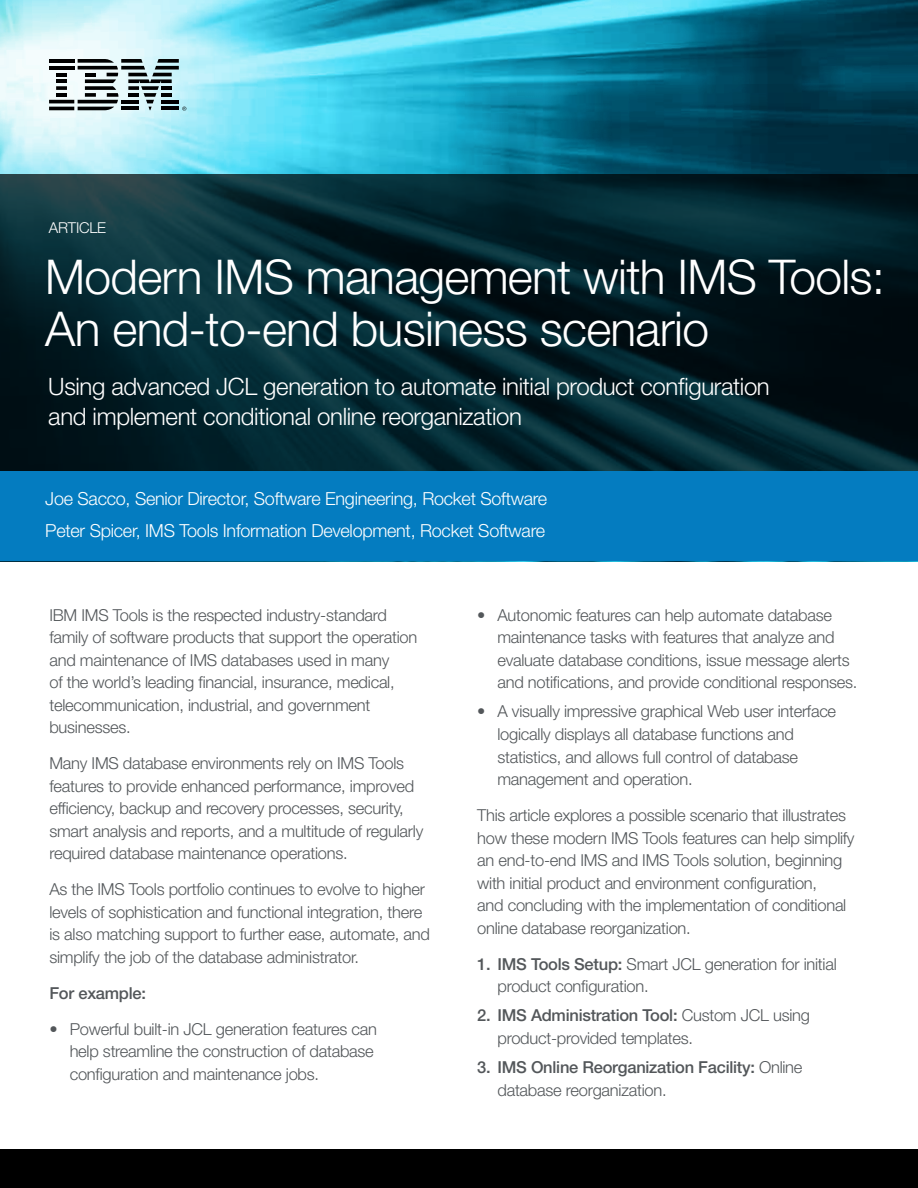
<style>
.page{position:relative;width:918px;height:1188px;background:#fff}
.page>*{position:absolute;margin:0;border:0;box-sizing:border-box;transform-origin:0 0}
.t1{font:300 48px/52.5px "Helvetica Neue LT Std";letter-spacing:-.015em;color:#fff}
.t2{font:300 24px/30px "Helvetica Neue LT Std";letter-spacing:-.015em;color:#fff}
.t3{font:300 18px/31.5px "Helvetica Neue LT Std";letter-spacing:-.015em;color:#fff}
.t4{font:300 16.5px/22.5px "Helvetica Neue LT Std";letter-spacing:-.015em;color:#53575a}
.t5{font:500 16.5px/22.5px "Helvetica Neue LT Std";letter-spacing:-.015em;color:#53575a}
.t6{font:300 15px "Helvetica Neue LT Std";letter-spacing:-.015em;color:#fff}
.s1{font-weight:500}
.s2{font-weight:300}
</style>
<div class="page">
<svg style="left:0;top:0;width:918px;height:175px;background:#409bb1"></svg>
<svg style="left:0;top:175px;width:918px;height:296px;background:#04232b"></svg>
<div style="left:0;top:471px;width:918px;height:90px;background:#047cc0"></div>
<div style="left:0;top:1149px;width:918px;height:39px;background:#000"></div>
<svg style="left:49px;top:59px;width:137px;height:52px"></svg>
<p class="t6" style="left:49px;top:218px;width:59px">ARTICLE</p>
<h1 class="t1" style="left:45px;top:250px;width:841px">Modern IMS management with IMS Tools:<br>An end-to-end business scenario</h1>
<h2 class="t2" style="left:48px;top:371px;width:723px">Using advanced JCL generation to automate initial product configuration and implement conditional online reorganization</h2>
<p class="t3" style="left:45px;top:483px;width:504px">Joe Sacco, Senior Director, Software Engineering, Rocket Software<br>Peter Spicer, IMS Tools Information Development, Rocket Software</p>
<p class="t4" style="left:49px;top:603px;width:369px">IBM IMS Tools is the respected industry-standard family of software products that support the operation and maintenance of IMS databases used in many<br>of the world’s leading financial, insurance, medical, telecommunication, industrial, and government businesses.</p>
<p class="t4" style="left:49px;top:752px;width:375px">Many IMS database environments rely on IMS Tools features to provide enhanced performance, improved efficiency, backup and recovery processes, security, smart analysis and reports, and a multitude of regularly required database maintenance operations.</p>
<p class="t4" style="left:49px;top:878px;width:382px">As the IMS Tools portfolio continues to evolve to higher levels of sophistication and functional integration, there is also matching support to further ease, automate, and simplify the job of the database administrator.</p>
<p class="t5" style="left:49px;top:981px;width:98px">For example:</p>
<p class="t4" style="left:70px;top:1017px;width:309px;text-indent:-20px">• Powerful built-in JCL generation features can help streamline the construction of database configuration and maintenance jobs.</p>
<p class="t4" style="left:497px;top:603px;width:361px;text-indent:-20px">• Autonomic features can help automate database maintenance tasks with features that analyze and evaluate database conditions, issue message alerts and notifications, and provide conditional responses.</p>
<p class="t4" style="left:497px;top:700px;width:340px;text-indent:-20px">• A visually impressive graphical Web user interface logically displays all database functions and statistics, and allows full control of database management and operation.</p>
<p class="t4" style="left:477px;top:804px;width:379px">This article explores a possible scenario that illustrates how these modern IMS Tools features can help simplify an end-to-end IMS and IMS Tools solution, beginning with initial product and environment configuration,<br>and concluding with the implementation of conditional online database reorganization.</p>
<p class="t4" style="left:497px;top:952px;width:341px;text-indent:-20px"><span class="s1">1. IMS Tools Setup:</span> Smart JCL generation for initial product configuration.</p>
<p class="t4" style="left:497px;top:1004px;width:314px;text-indent:-20px"><span class="s1">2. IMS Administration Tool:</span> Custom JCL using product-provided templates.</p>
<p class="t5" style="left:497px;top:1056px;width:307px;text-indent:-20px">3. IMS Online Reorganization Facility: <span class="s2">Online database reorganization.</span></p>
</div>
